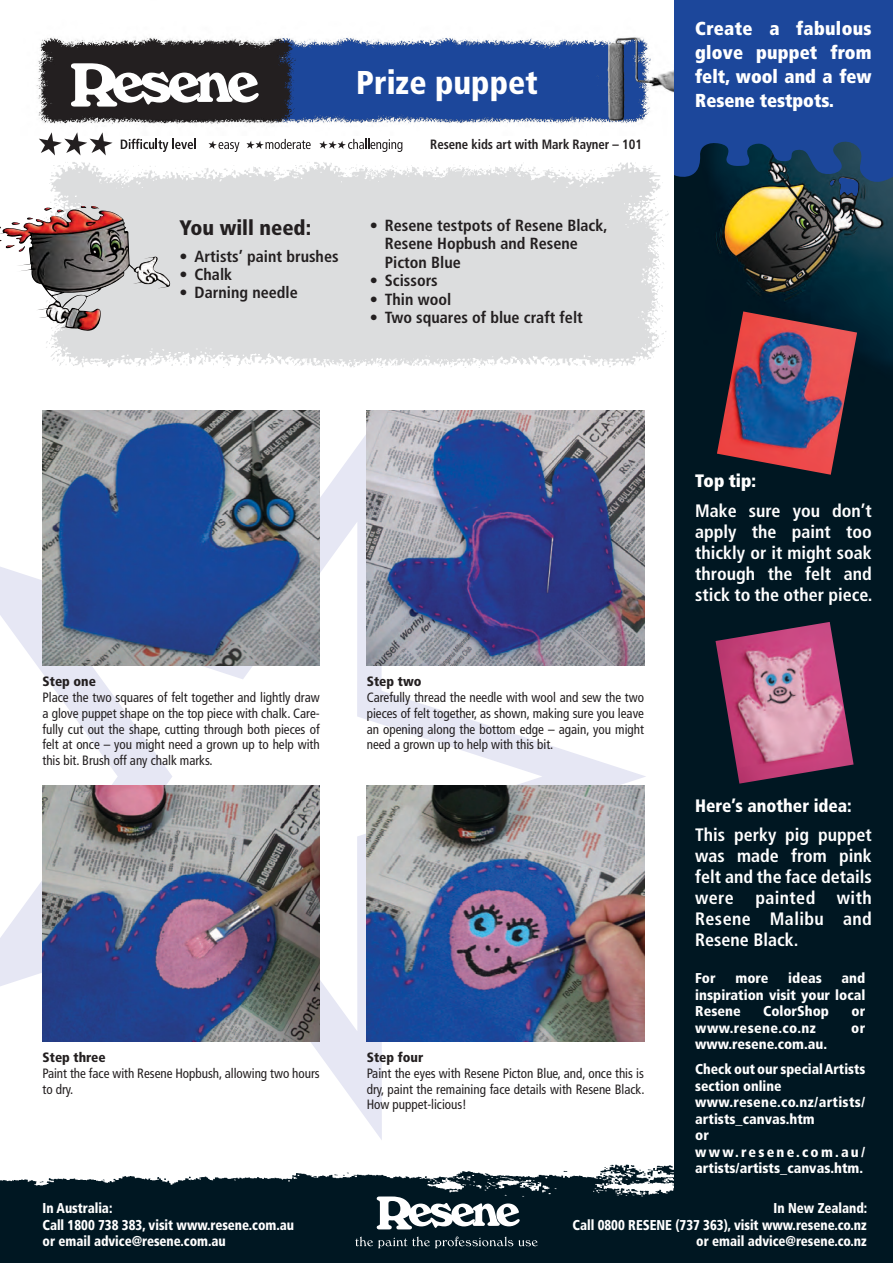
<style>
.page{position:relative;width:893px;height:1263px;background:#fff}
.page>*{position:absolute;margin:0;border:0;box-sizing:border-box;transform-origin:0 0}
.t1{font:900 condensed 33px "Frutiger";color:#fff}
.You_will_need_header{font:900 condensed 21px "Frutiger";color:#231f20}
.Intro_header{font:900 condensed 18.75px/24px "Frutiger";color:#fff;text-align:justify}
.Side_panel_copy{font:700 condensed 18px/21px "Frutiger";color:#fff;text-align:justify}
.Side_panel_copy-2{font:900 condensed 18px "Frutiger";color:#fff}
.Intro_header-2{font:900 condensed 18px "Frutiger";color:#fff}
.You_will_need_bullet{font:700 condensed 16.2px/18.3px "Frutiger";color:#231f20}
.Side_panel_copy-3{font:900 condensed 14.25px/16.5px "Frutiger";color:#fff}
.Side_panel_copy-4{font:900 condensed 14.25px/16.5px "Frutiger";color:#fff;scale:.92 1}
.Side_panel_copy-5{font:900 condensed 14.25px "Frutiger";letter-spacing:.03em;color:#fff}
.Steps{font:condensed 13.5px/15.8px "Frutiger";color:#231f20;text-align:justify}
.Steps_header{font:900 condensed 13.5px "Frutiger";color:#231f20}
.Steps-2{font:700 condensed 13.5px "Frutiger";letter-spacing:-.005em;color:#231f20;scale:.95 1}
</style>
<div class="page">
<div style="left:674px;top:0;width:219px;height:1263px;background:#001722"></div>
<img style="left:740px;top:196px;width:153px;height:168px">
<img style="left:315px;top:37px;width:359px;height:87px">
<img style="left:36px;top:37px;width:279px;height:87px">
<svg style="left:674px;top:0;width:219px;height:196px"></svg>
<img style="left:38px;top:152px;width:702px;height:216px">
<svg style="left:0;top:412px;width:646px;height:728px"></svg>
<svg style="left:58px;top:522px;width:484px;height:509px"></svg>
<img style="left:0;top:1164px;width:674px;height:99px">
<img style="left:43px;top:410px;width:277px;height:256px">
<img style="left:367px;top:410px;width:277px;height:256px">
<img style="left:43px;top:786px;width:277px;height:256px">
<img style="left:367px;top:786px;width:277px;height:256px">
<svg style="left:39px;top:132px;width:74px;height:23px"></svg>
<svg style="left:121px;top:139px;width:75px;height:13px"></svg>
<svg style="left:319px;top:139px;width:83px;height:13px"></svg>
<svg style="left:246px;top:139px;width:65px;height:10px"></svg>
<svg style="left:209px;top:141px;width:30px;height:11px"></svg>
<svg style="left:355px;top:1236px;width:183px;height:12px"></svg>
<svg style="left:377px;top:1196px;width:143px;height:33px"></svg>
<img style="left:717px;top:311px;width:140px;height:164px">
<img style="left:0;top:206px;width:100px;height:92px">
<svg style="left:71px;top:63px;width:188px;height:44px"></svg>
<img style="left:715px;top:622px;width:139px;height:162px">
<p class="t1" style="left:356px;top:63px;width:183px">Prize puppet</p>
<p class="Steps-2" style="left:430px;top:137px;width:224px">Resene kids art with Mark Rayner – 101</p>
<p class="You_will_need_header" style="left:180px;top:215px;width:133px">You will need:</p>
<p class="You_will_need_bullet" style="left:180px;top:247px;width:160px">• Artists’ paint brushes</p>
<p class="You_will_need_bullet" style="left:180px;top:265px;width:54px">• Chalk</p>
<p class="You_will_need_bullet" style="left:180px;top:284px;width:120px">• Darning needle</p>
<p class="You_will_need_bullet" style="left:385px;top:216px;width:224px;text-indent:-15px">• Resene testpots of Resene Black,<br>Resene Hopbush and Resene<br>Picton Blue</p>
<p class="You_will_need_bullet" style="left:370px;top:271px;width:69px">• Scissors</p>
<p class="You_will_need_bullet" style="left:370px;top:290px;width:83px">• Thin wool</p>
<p class="You_will_need_bullet" style="left:370px;top:308px;width:215px">• Two squares of blue craft felt</p>
<p class="Intro_header" style="left:695px;top:16px;width:178px">Create a fabulous glove puppet from felt, wool and a few Resene testpots.</p>
<p class="Intro_header-2" style="left:695px;top:470px;width:62px">Top tip:</p>
<p class="Side_panel_copy" style="left:695px;top:500px;width:179px">Make sure you don’t apply the paint too thickly or it might soak through the felt and stick to the other piece.</p>
<p class="Steps_header" style="left:43px;top:673px;width:55px">Step one</p>
<p class="Steps" style="left:43px;top:689px;width:279px">Place the two squares of felt together and lightly draw a glove puppet shape on the top piece with chalk. Care&shy;fully cut out the shape, cutting through both pieces of felt at once – you might need a grown up to help with this bit. Brush off any chalk marks.</p>
<p class="Steps_header" style="left:367px;top:673px;width:56px">Step two</p>
<p class="Steps" style="left:367px;top:689px;width:279px">Carefully thread the needle with wool and sew the two pieces of felt together, as shown, making sure you leave an opening along the bottom edge – again, you might need a grown up to help with this bit.</p>
<p class="Steps_header" style="left:43px;top:1049px;width:65px">Step three</p>
<p class="Steps" style="left:43px;top:1065px;width:279px">Paint the face with Resene Hopbush, allowing two hours to dry.</p>
<p class="Steps_header" style="left:367px;top:1049px;width:58px">Step four</p>
<p class="Steps" style="left:367px;top:1065px;width:279px">Paint the eyes with Resene Picton Blue, and, once this is dry, paint the remaining face details with Resene Black.<br>How puppet-licious!</p>
<p class="Side_panel_copy-2" style="left:695px;top:795px;width:158px">Here’s another idea:</p>
<p class="Side_panel_copy" style="left:695px;top:824px;width:178px">This perky pig puppet was made from pink felt and the face details were painted with Resene Malibu and Resene Black.</p>
<p class="Side_panel_copy-3" style="left:695px;top:970px;width:22px">For</p>
<p class="Side_panel_copy-3" style="left:735px;top:970px;width:35px">more</p>
<p class="Side_panel_copy-3" style="left:788px;top:970px;width:35px">ideas</p>
<p class="Side_panel_copy-3" style="left:695px;top:970px;width:172px;text-align:justify;text-indent:146px">and inspiration visit your local Resene</p>
<p class="Side_panel_copy-3" style="left:763px;top:1003px;width:67px">ColorShop</p>
<p class="Side_panel_copy-3" style="left:852px;top:1003px;width:15px">or</p>
<p class="Side_panel_copy-5" style="left:695px;top:1019px;width:122px">www.resene.co.nz</p>
<p class="Side_panel_copy-3" style="left:851px;top:1020px;width:16px">or</p>
<p class="Side_panel_copy-3" style="left:695px;top:1036px;width:133px">www.resene.com.au.</p>
<p class="Side_panel_copy-3" style="left:695px;top:1061px;width:172px">Check out our special Artists section online</p>
<p class="Side_panel_copy-3" style="left:695px;top:1094px;width:172px">www.resene.co.nz/artists/ artists_canvas.htm</p>
<p class="Side_panel_copy-3" style="left:695px;top:1127px;width:15px">or</p>
<p class="Side_panel_copy-3" style="left:695px;top:1144px;width:171px">www.resene.com.au/ artists/artists_canvas.htm.</p>
<p class="Side_panel_copy-4" style="left:43px;top:1200px;width:77px">In Australia:</p>
<p class="Side_panel_copy-4" style="left:43px;top:1217px;width:275px">Call 1800 738 383, visit www.resene.com.au or email advice@resene.com.au</p>
<p class="Side_panel_copy-4" style="left:774px;top:1200px;width:103px">In New Zealand:</p>
<p class="Side_panel_copy-4" style="left:573px;top:1217px;width:321px;text-align:right">Call 0800 RESENE (737 363), visit www.resene.co.nz or email advice@resene.co.nz</p>
</div>
